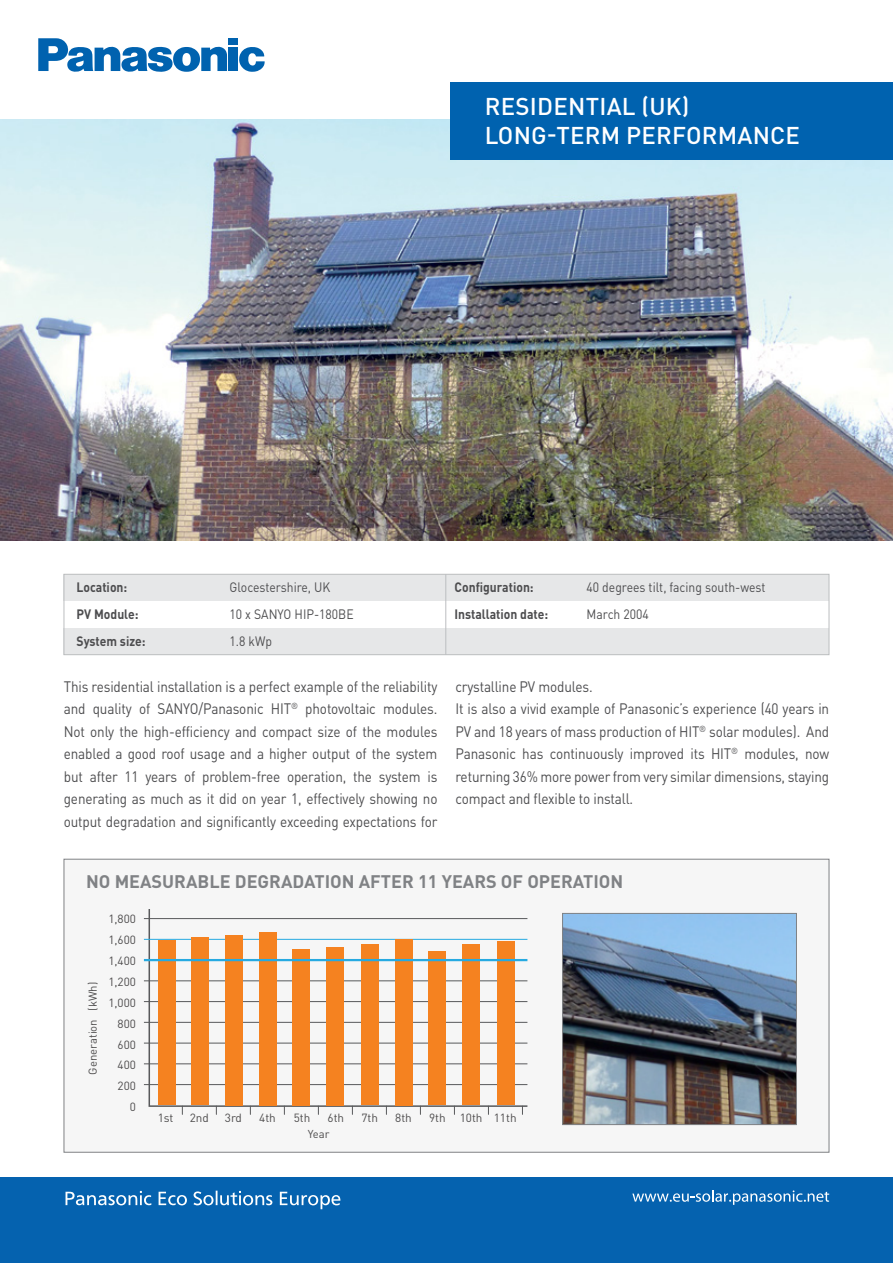
<style>
.page{position:relative;width:893px;height:1263px;background:#fff}
.page>*{position:absolute;margin:0;border:0;box-sizing:border-box;transform-origin:0 0}
.t1{font:500 24px/28.5px "DINOT";letter-spacing:.01em;color:#fff}
.t2{font:700 18px "DINOT";color:#808285}
.t3{font:16.5px "PUD Sans serif M";color:#fff}
.t4{font:15px/22.5px "DINOT";letter-spacing:-.01em;color:#4d4d4f;text-align:justify;scale:.9 1}
.t5{font:13.5px "DINOT";color:#4d4d4f;scale:.9 1}
.t6{font:700 13.5px "DINOT";color:#4d4d4f;scale:.9 1}
.t7{font:11.7px/20.9px "DINOT";color:#4e4c4d;text-align:right}
.t8{font:11.4px "DINOT";color:#4e4c4d}
</style>
<div class="page">
<img style="left:0;top:119px;width:893px;height:421px">
<div style="left:0;top:1178px;width:893px;height:85px;background:#0562af"></div>
<svg style="left:632px;top:1190px;width:197px;height:15px"></svg>
<div style="left:64px;top:628px;width:765px;height:27px;background:#e6e7e8"></div>
<div style="left:451px;top:82px;width:442px;height:77px;background:#0062af"></div>
<div style="left:64px;top:574px;width:765px;height:27px;background:#e6e7e8"></div>
<hr style="left:446px;top:574px;width:1px;height:81px;background:#bcbec0">
<div style="left:64px;top:574px;width:765px;height:81px;border:1px solid #bcbec0"></div>
<svg style="left:239px;top:47px;width:26px;height:25px"></svg>
<div style="left:229px;top:38px;width:9px;height:6px;background:#0062af"></div>
<div style="left:229px;top:48px;width:9px;height:23px;background:#0062af"></div>
<svg style="left:38px;top:38px;width:189px;height:34px"></svg>
<div style="left:64px;top:859px;width:765px;height:293px;background:#f6f6f6;border:1px solid #808285"></div>
<img style="left:564px;top:915px;width:231px;height:208px">
<div style="left:562px;top:913px;width:235px;height:212px;border:1px solid #808285"></div>
<svg style="left:148px;top:909px;width:379px;height:198px"></svg>
<hr style="left:144px;top:1084px;width:383px;height:1px;background:#58595b">
<hr style="left:144px;top:1063px;width:383px;height:1px;background:#58595b">
<hr style="left:144px;top:1043px;width:383px;height:1px;background:#58595b">
<hr style="left:144px;top:1022px;width:383px;height:1px;background:#58595b">
<hr style="left:144px;top:1001px;width:383px;height:1px;background:#58595b">
<hr style="left:144px;top:980px;width:383px;height:1px;background:#58595b">
<hr style="left:144px;top:939px;width:383px;height:1px;background:#27aae1">
<hr style="left:144px;top:918px;width:383px;height:1px;background:#58595b">
<div style="left:158px;top:940px;width:17px;height:165px;background:#f58220"></div>
<div style="left:225px;top:935px;width:18px;height:170px;background:#f58220"></div>
<div style="left:259px;top:932px;width:17px;height:173px;background:#f58220"></div>
<div style="left:293px;top:949px;width:17px;height:156px;background:#f58220"></div>
<div style="left:327px;top:947px;width:17px;height:158px;background:#f58220"></div>
<div style="left:361px;top:944px;width:18px;height:161px;background:#f58220"></div>
<div style="left:395px;top:939px;width:17px;height:166px;background:#f58220"></div>
<div style="left:429px;top:951px;width:17px;height:154px;background:#f58220"></div>
<div style="left:463px;top:944px;width:17px;height:161px;background:#f58220"></div>
<div style="left:497px;top:941px;width:17px;height:164px;background:#f58220"></div>
<div style="left:192px;top:937px;width:17px;height:168px;background:#f58220"></div>
<hr style="left:144px;top:959px;width:383px;height:2px;background:#27aae1">
<h1 class="t1" style="left:485px;top:92px;width:317px">RESIDENTIAL (UK)<br>LONG-TERM PERFORMANCE</h1>
<p class="t6" style="left:77px;top:579px;width:58px">Location:</p>
<p class="t5" style="left:230px;top:579px;width:114px">Glocestershire, UK</p>
<p class="t6" style="left:455px;top:579px;width:89px">Configuration:</p>
<p class="t5" style="left:587px;top:579px;width:200px">40 degrees tilt, facing south-west</p>
<p class="t6" style="left:77px;top:605px;width:70px">PV Module:</p>
<p class="t5" style="left:230px;top:606px;width:139px">10 x SANYO HIP-180BE</p>
<p class="t6" style="left:455px;top:605px;width:106px">Installation date:</p>
<p class="t5" style="left:587px;top:606px;width:71px">March 2004</p>
<p class="t6" style="left:77px;top:632px;width:78px">System size:</p>
<p class="t5" style="left:230px;top:633px;width:49px">1.8 kWp</p>
<p class="t4" style="left:64px;top:675px;width:417px">This residential installation is a perfect example of the reliability and quality of SANYO/Panasonic HIT<sup>®</sup> photovoltaic modules.<br>Not only the high-efficiency and compact size of the modules enabled a good roof usage and a higher output of the system but after 11 years of problem-free operation, the system is generating as much as it did on year 1, effectively showing no output degradation and significantly exceeding expectations for</p>
<p class="t4" style="left:455px;top:675px;width:417px;text-align:left">crystalline PV modules.<br>It is also a vivid example of Panasonic’s experience (40 years in PV and 18 years of mass production of HIT<sup>®</sup> solar modules). And Panasonic has continuously improved its HIT<sup>®</sup> modules, now returning 36% more power from very similar dimensions, staying compact and flexible to install.</p>
<p class="t2" style="left:86px;top:869px;width:539px">NO MEASURABLE DEGRADATION AFTER 11 YEARS OF OPERATION</p>
<p class="t8" style="left:86px;top:1074px;width:94px;rotate:-90deg">Generation (kWh)</p>
<p class="t7" style="left:108px;top:909px;width:29px">1,800<br>1,600<br>1,400<br>1,200<br>1,000<br>800<br>600<br>400<br>200<br>0</p>
<p class="t7" style="left:158px;top:1107px;width:17px">1st</p>
<p class="t7" style="left:190px;top:1107px;width:21px">2nd</p>
<p class="t7" style="left:225px;top:1107px;width:19px">3rd</p>
<p class="t7" style="left:259px;top:1107px;width:18px">4th</p>
<p class="t7" style="left:294px;top:1107px;width:18px">5th</p>
<p class="t7" style="left:328px;top:1107px;width:18px">6th</p>
<p class="t7" style="left:361px;top:1107px;width:18px">7th</p>
<p class="t7" style="left:395px;top:1107px;width:18px">8th</p>
<p class="t7" style="left:429px;top:1107px;width:89px">9th 10th 11th</p>
<p class="t8" style="left:308px;top:1126px;width:23px">Year</p>
<p class="t3" style="left:64px;top:1187px;width:279px">Panasonic Eco Solutions Europe</p>
</div>
